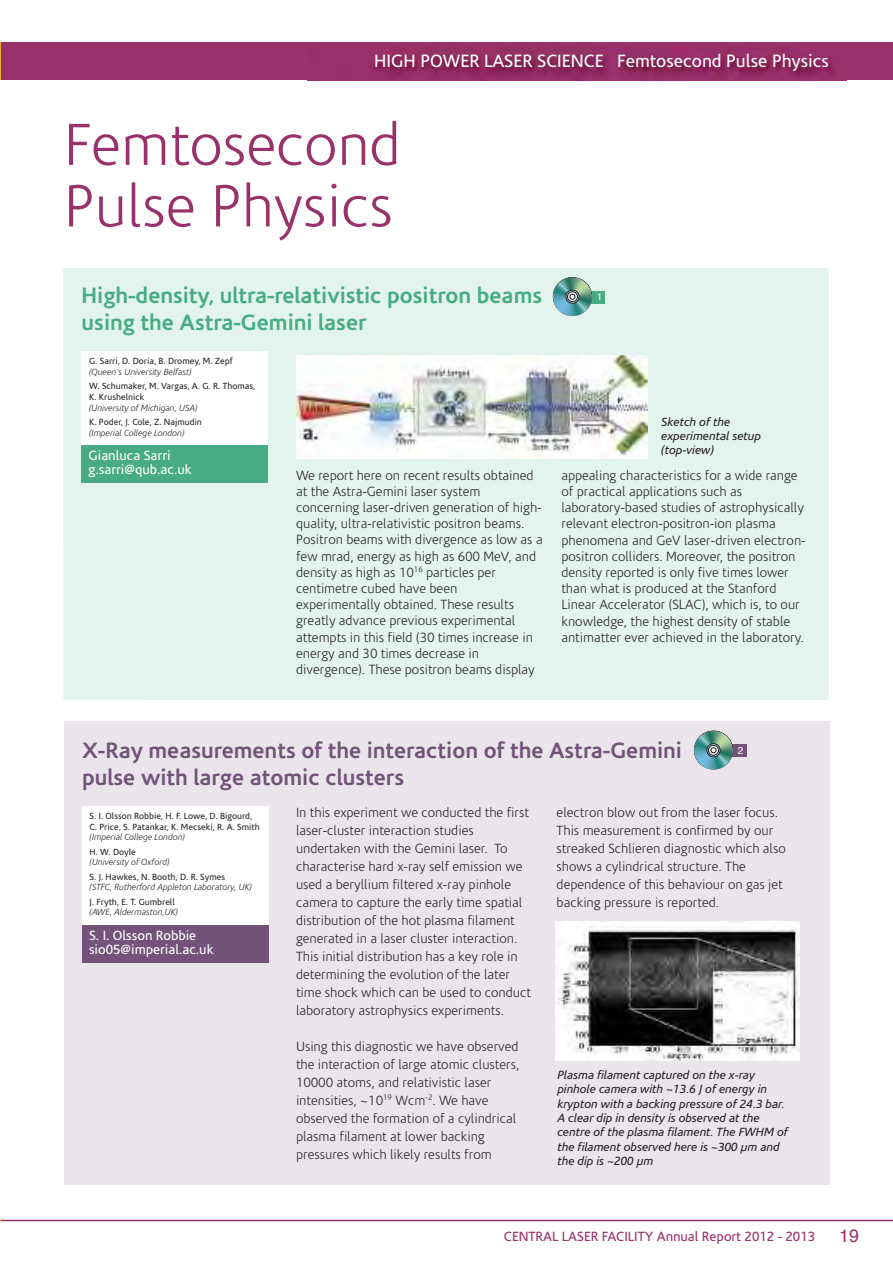
<style>
.page{position:relative;width:893px;height:1263px;background:#fff}
.page>*{position:absolute;margin:0;border:0;box-sizing:border-box;transform-origin:0 0}
.t1{font:300 60px/61.5px "Corisande";color:#99326a}
.t2{font:700 22.5px/27px "Corisande";color:#735379}
.t3{font:700 22.5px/27px "Corisande";color:#47ac86}
.t4{font:18px "Corisande";color:#fff}
.t5{font:18px "Helvetica";color:#99326a}
.t6{font:300 13.5px/16.2px "Corisande";color:#272627}
.t7{font:13.5px/13.5px "Corisande";color:#fff}
.t8{font:13.5px "Corisande";color:#99326a}
.t9{font:italic 12px/14.4px "Corisande";color:#272627}
.t10{font:10.05px "Helvetica";color:#fff}
.t11{font:9px/10.8px "Corisande";color:#272627}
.t12{font:italic 300 9px "Corisande";color:#272627}
</style>
<div class="page">
<div style="left:0;top:43px;width:893px;height:37px;background:#99326a"></div>
<img style="left:308px;top:55px;width:538px;height:26px">
<hr style="left:0;top:1220px;width:893px;height:1px;background:#99326a">
<div style="left:63px;top:268px;width:766px;height:432px;background:#e3f3ed"></div>
<div style="left:81px;top:351px;width:187px;height:95px;background:#fff"></div>
<div style="left:82px;top:445px;width:186px;height:38px;background:#47ac86"></div>
<div style="left:577px;top:291px;width:28px;height:12px;background:#47ac86"></div>
<svg style="left:553px;top:277px;width:39px;height:39px"></svg>
<div style="left:64px;top:721px;width:765px;height:464px;background:#eae5eb"></div>
<div style="left:82px;top:806px;width:187px;height:130px;background:#fff"></div>
<div style="left:82px;top:925px;width:187px;height:38px;background:#735379"></div>
<div style="left:718px;top:744px;width:28px;height:13px;background:#735379"></div>
<svg style="left:694px;top:731px;width:39px;height:39px"></svg>
<img style="left:555px;top:921px;width:245px;height:140px">
<hr style="left:0;top:43px;width:1px;height:37px;background:#ebb434">
<img style="left:296px;top:355px;width:351px;height:104px">
<h3 class="t4" style="left:374px;top:51px;width:456px">HIGH POWER LASER SCIENCE Femtosecond Pulse Physics</h3>
<h1 class="t1" style="left:64px;top:116px;width:339px">Femtosecond<br>Pulse Physics</h1>
<h2 class="t3" style="left:82px;top:282px;width:462px">High-density, ultra-relativistic positron beams using the Astra-Gemini laser</h2>
<p class="t11" style="left:89px;top:356px;width:145px">G. Sarri, D. Doria, B. Dromey, M. Zepf</p>
<p class="t12" style="left:89px;top:367px;width:104px">(Queen's University Belfast)</p>
<p class="t11" style="left:89px;top:381px;width:168px">W. Schumaker, M. Vargas, A. G. R. Thomas,<br>K. Krushelnick</p>
<p class="t12" style="left:89px;top:403px;width:110px">(University of Michigan, USA)</p>
<p class="t11" style="left:89px;top:416px;width:114px">K. Poder, J. Cole, Z. Najmudin</p>
<p class="t12" style="left:89px;top:428px;width:97px">(Imperial College London)</p>
<p class="t7" style="left:89px;top:449px;width:105px">Gianluca Sarri g.sarri@qub.ac.uk</p>
<p class="t10" style="left:597px;top:293px;width:7px">1</p>
<p class="t9" style="left:661px;top:415px;width:101px">Sketch of the experimental setup (top-view)</p>
<p class="t6" style="left:296px;top:467px;width:248px">We report here on recent results obtained at the Astra-Gemini laser system concerning laser-driven generation of high&shy;quality, ultra-relativistic positron beams.<br>Positron beams with divergence as low as a few mrad, energy as high as 600 MeV, and density as high as 10<sup>16</sup> particles per centimetre cubed have been experimentally obtained. These results greatly advance previous experimental attempts in this field (30 times increase in energy and 30 times decrease in divergence). These positron beams display</p>
<p class="t6" style="left:561px;top:467px;width:246px">appealing characteristics for a wide range of practical applications such as laboratory-based studies of astrophysically relevant electron-positron-ion plasma phenomena and GeV laser-driven electron&shy;positron colliders. Moreover, the positron density reported is only five times lower than what is produced at the Stanford Linear Accelerator (SLAC), which is, to our knowledge, the highest density of stable antimatter ever achieved in the laboratory.</p>
<h2 class="t2" style="left:82px;top:737px;width:601px">X-Ray measurements of the interaction of the Astra-Gemini pulse with large atomic clusters</h2>
<p class="t6" style="left:296px;top:804px;width:236px;line-height:18px">In this experiment we conducted the first laser-cluster interaction studies undertaken with the Gemini laser. To characterise hard x-ray self emission we used a beryllium filtered x-ray pinhole camera to capture the early time spatial distribution of the hot plasma filament generated in a laser cluster interaction.<br>This initial distribution has a key role in determining the evolution of the later time shock which can be used to conduct laboratory astrophysics experiments.</p>
<p class="t6" style="left:296px;top:1038px;width:225px;line-height:18px">Using this diagnostic we have observed the interaction of large atomic clusters, 10000 atoms, and relativistic laser intensities, ~10<sup>19</sup> Wcm<sup>-2</sup>. We have observed the formation of a cylindrical plasma filament at lower backing pressures which likely results from</p>
<p class="t10" style="left:738px;top:746px;width:7px">2</p>
<p class="t6" style="left:557px;top:804px;width:231px;line-height:18px">electron blow out from the laser focus.<br>This measurement is confirmed by our streaked Schlieren diagnostic which also shows a cylindrical structure. The dependence of this behaviour on gas jet backing pressure is reported.</p>
<p class="t11" style="left:90px;top:810px;width:172px">S. I. Olsson Robbie, H. F. Lowe, D. Bigourd,<br>C. Price, S. Patankar, K. Mecseki, R. A. Smith</p>
<p class="t12" style="left:90px;top:832px;width:97px">(Imperial College London)</p>
<p class="t11" style="left:90px;top:846px;width:48px">H. W. Doyle</p>
<p class="t12" style="left:90px;top:857px;width:82px">(University of Oxford)</p>
<p class="t11" style="left:90px;top:871px;width:137px">S. J. Hawkes, N. Booth, D. R. Symes</p>
<p class="t12" style="left:90px;top:882px;width:164px">(STFC, Rutherford Appleton Laboratory, UK)</p>
<p class="t11" style="left:90px;top:896px;width:87px">J. Fryth, E. T. Gumbrell</p>
<p class="t12" style="left:90px;top:907px;width:90px">(AWE, Aldermaston,UK)</p>
<p class="t7" style="left:89px;top:929px;width:126px">S. I. Olsson Robbie sio05@imperial.ac.uk</p>
<p class="t9" style="left:557px;top:1068px;width:232px">Plasma filament captured on the x-ray pinhole camera with ~13.6 J of energy in krypton with a backing pressure of 24.3 bar.<br>A clear dip in density is observed at the centre of the plasma filament. The FWHM of the filament observed here is ~300 µm and the dip is ~200 µm</p>
<p class="t8" style="left:504px;top:1229px;width:313px">CENTRAL LASER FACILITY Annual Report 2012 - 2013</p>
<h3 class="t5" style="left:839px;top:1228px;width:22px">19</h3>
</div>
